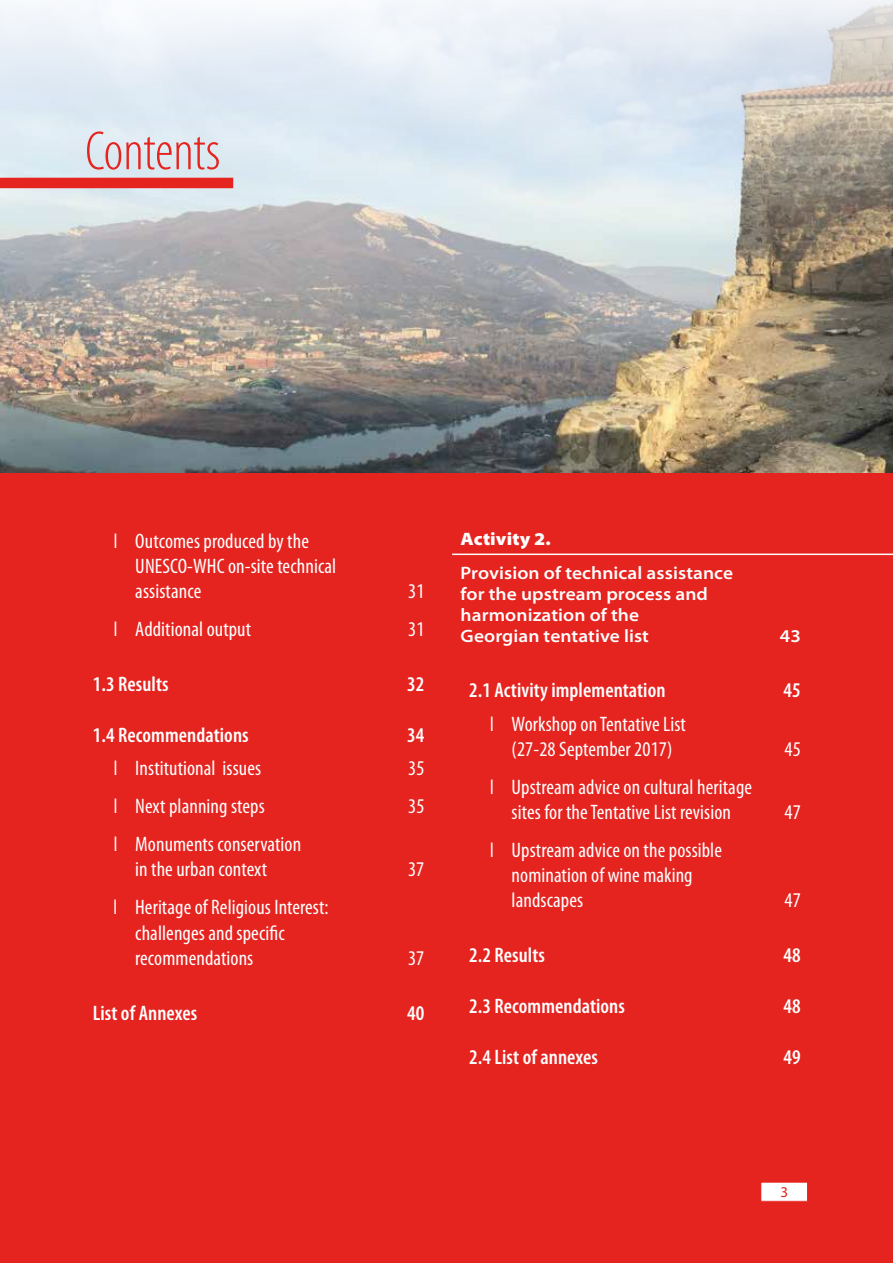
<style>
.page{position:relative;width:893px;height:1263px;background:#fff}
.page>*{position:absolute;margin:0;border:0;box-sizing:border-box;transform-origin:0 0}
.t1{font:300 condensed 55.5px "Myriad Pro";letter-spacing:-.01em;color:#e5231f}
.t2{font:condensed 21px/25.2px "Myriad Pro";letter-spacing:.005em;color:#fff}
.t3{font:600 condensed 21px "Myriad Pro";letter-spacing:.005em;color:#fff}
.t4{font:600 semi-expanded 18px/21px "Myriad Pro";letter-spacing:.005em;color:#fff}
.t5{font:900 semi-expanded 18px "Myriad Pro";letter-spacing:.005em;color:#fff}
.t6{font:15px "Myriad Pro";color:#e5231f}
</style>
<div class="page">
<div style="left:0;top:434px;width:893px;height:829px;background:#e5231f"></div>
<img style="left:0;top:0;width:893px;height:472px">
<div style="left:761px;top:1182px;width:46px;height:19px;background:#fff"></div>
<div style="left:760px;top:1182px;width:48px;height:20px;border:1px solid #e5231f"></div>
<div style="left:0;top:178px;width:233px;height:10px;background:#e5231f"></div>
<hr style="left:452px;top:554px;width:441px;height:1px;background:#fff">
<h1 class="t1" style="left:85px;top:118px;width:137px">Contents</h1>
<p class="t2" style="left:135px;top:528px;width:202px;text-indent:-21px">❘ Outcomes produced by the<br>UNESCO-WHC on-site technical assistance</p>
<p class="t2" style="left:408px;top:579px;width:18px">31</p>
<p class="t2" style="left:114px;top:617px;width:139px">❘ Additional output</p>
<p class="t2" style="left:408px;top:617px;width:18px">31</p>
<p class="t3" style="left:93px;top:672px;width:77px">1.3 Results</p>
<p class="t3" style="left:407px;top:672px;width:19px">32</p>
<p class="t3" style="left:93px;top:723px;width:157px">1.4 Recommendations</p>
<p class="t3" style="left:407px;top:723px;width:19px">34</p>
<p class="t2" style="left:114px;top:756px;width:149px">❘ Institutional issues</p>
<p class="t2" style="left:408px;top:756px;width:18px">35</p>
<p class="t2" style="left:114px;top:794px;width:152px">❘ Next planning steps</p>
<p class="t2" style="left:408px;top:794px;width:18px">35</p>
<p class="t2" style="left:135px;top:832px;width:167px;text-indent:-21px">❘ Monuments conservation in the urban context</p>
<p class="t2" style="left:408px;top:857px;width:18px">37</p>
<p class="t2" style="left:135px;top:895px;width:195px;text-indent:-21px">❘ Heritage of Religious Interest: challenges and specific recommendations</p>
<p class="t2" style="left:408px;top:946px;width:18px">37</p>
<p class="t3" style="left:93px;top:1001px;width:106px">List of Annexes</p>
<p class="t3" style="left:407px;top:1001px;width:19px">40</p>
<p class="t5" style="left:461px;top:529px;width:92px">Activity 2.</p>
<p class="t4" style="left:461px;top:562px;width:274px">Provision of technical assistance for the upstream process and harmonization of the<br>Georgian tentative list</p>
<p class="t4" style="left:780px;top:625px;width:22px">43</p>
<p class="t3" style="left:469px;top:678px;width:198px">2.1 Activity implementation</p>
<p class="t3" style="left:784px;top:678px;width:19px">45</p>
<p class="t2" style="left:490px;top:711px;width:197px;text-align:center">❘ Workshop on Tentative List (27-28 September 2017)</p>
<p class="t2" style="left:784px;top:737px;width:18px">45</p>
<p class="t2" style="left:490px;top:774px;width:263px;text-align:center">❘ Upstream advice on cultural heritage sites for the Tentative List revision</p>
<p class="t2" style="left:512px;top:838px;width:212px;text-indent:-21px">❘ Upstream advice on the possible nomination of wine making landscapes</p>
<p class="t2" style="left:784px;top:800px;width:18px">47</p>
<p class="t2" style="left:784px;top:888px;width:18px">47</p>
<p class="t3" style="left:469px;top:944px;width:77px">2.2 Results</p>
<p class="t3" style="left:783px;top:944px;width:19px">48</p>
<p class="t3" style="left:469px;top:995px;width:157px">2.3 Recommendations</p>
<p class="t3" style="left:783px;top:995px;width:19px">48</p>
<p class="t3" style="left:469px;top:1045px;width:130px">2.4 List of annexes</p>
<p class="t3" style="left:783px;top:1045px;width:19px">49</p>
<p class="t6" style="left:780px;top:1184px;width:9px">3</p>
</div>
